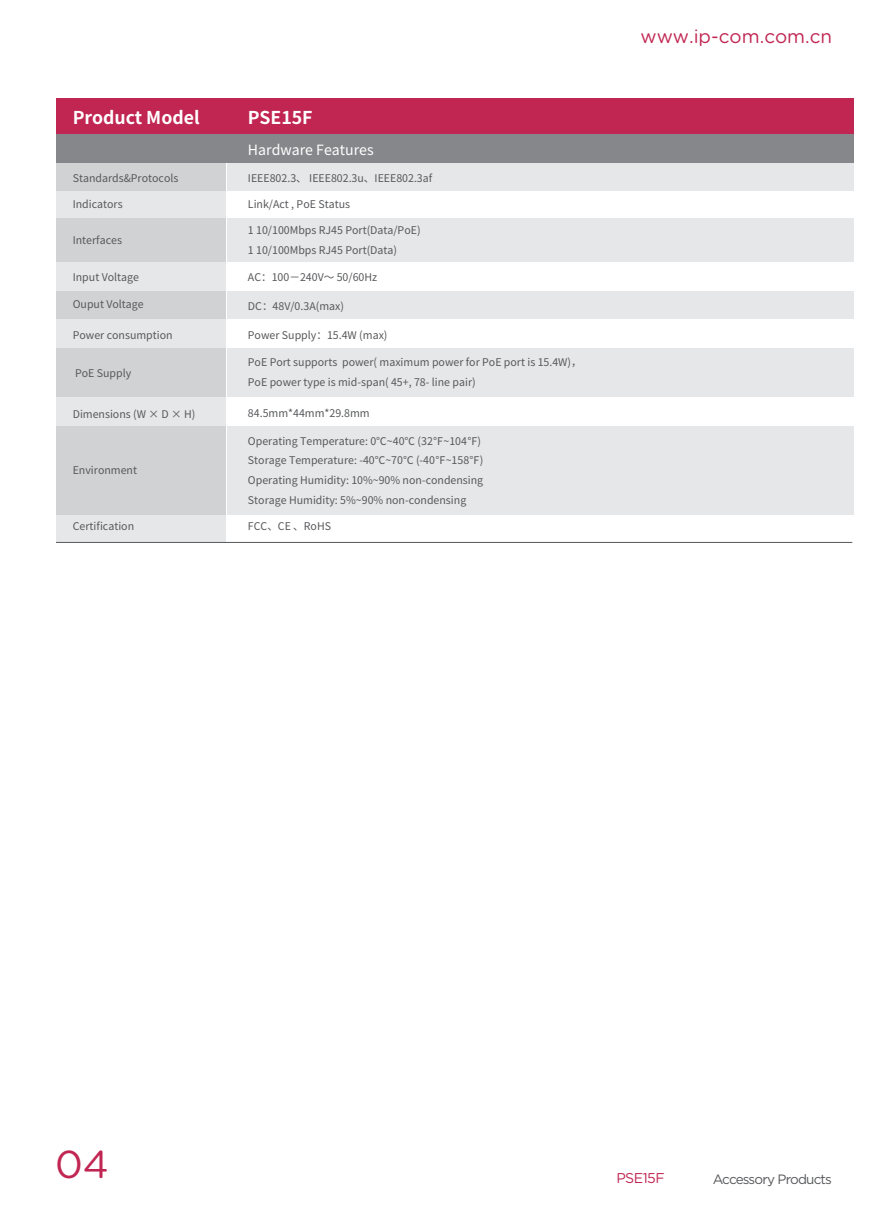
<style>
.page{position:relative;width:893px;height:1212px;background:#fff}
.page>*{position:absolute;margin:0;border:0;box-sizing:border-box;transform-origin:0 0}
.t1{font:38.85px "Gotham Rounded";color:#c12652}
.t2{font:18.9px "Gotham Rounded";color:#c12652}
.t3{font:700 17.7px "Source Han Sans CN";color:#fff}
.t4{font:14.25px "Gotham Rounded";letter-spacing:-.04em;color:#c12652}
.t5{font:14.1px "Source Han Sans CN";color:#fff}
.t6{font:13.5px "Gotham";letter-spacing:-.06em;color:#57585a}
.t7{font:10.65px/19.8px "Source Han Sans CN";color:#57585a}
</style>
<div class="page">
<div style="left:56px;top:144px;width:169px;height:398px;background:#e6e7e9"></div>
<div style="left:56px;top:98px;width:798px;height:38px;background:#c12652"></div>
<div style="left:227px;top:163px;width:627px;height:28px;background:#e6e7e9"></div>
<div style="left:227px;top:218px;width:627px;height:44px;background:#e6e7e9"></div>
<div style="left:56px;top:163px;width:169px;height:28px;background:#d1d2d4"></div>
<div style="left:56px;top:218px;width:169px;height:44px;background:#d1d2d4"></div>
<div style="left:227px;top:291px;width:627px;height:27px;background:#e6e7e9"></div>
<div style="left:56px;top:291px;width:169px;height:27px;background:#d1d2d4"></div>
<div style="left:56px;top:135px;width:798px;height:28px;background:#86878b"></div>
<div style="left:227px;top:348px;width:627px;height:48px;background:#e6e7e9"></div>
<div style="left:56px;top:348px;width:169px;height:48px;background:#d1d2d4"></div>
<div style="left:227px;top:427px;width:627px;height:88px;background:#e6e7e9"></div>
<div style="left:56px;top:427px;width:169px;height:88px;background:#d1d2d4"></div>
<hr style="left:56px;top:542px;width:796px;height:1px;background:#57585a">
<h3 class="t3" style="left:73px;top:107px;width:128px">Product Model</h3>
<h3 class="t3" style="left:248px;top:107px;width:66px">PSE15F</h3>
<h3 class="t5" style="left:248px;top:142px;width:127px">Hardware Features</h3>
<p class="t7" style="left:73px;top:168px;width:107px">Standards&amp;Protocols</p>
<p class="t7" style="left:248px;top:168px;width:186px">IEEE802.3、 IEEE802.3u、IEEE802.3af</p>
<p class="t7" style="left:73px;top:194px;width:51px">Indicators</p>
<p class="t7" style="left:248px;top:194px;width:104px">Link/Act , PoE Status</p>
<p class="t7" style="left:73px;top:231px;width:51px">Interfaces</p>
<p class="t7" style="left:248px;top:221px;width:174px">1 10/100Mbps RJ45 Port(Data/PoE)<br>1 10/100Mbps RJ45 Port(Data)</p>
<p class="t7" style="left:73px;top:267px;width:68px">Input Voltage</p>
<p class="t7" style="left:73px;top:294px;width:73px">Ouput Voltage</p>
<p class="t7" style="left:248px;top:267px;width:131px">AC：100－240V～ 50/60Hz</p>
<p class="t7" style="left:248px;top:296px;width:98px">DC：48V/0.3A(max)</p>
<p class="t7" style="left:73px;top:325px;width:101px">Power consumption</p>
<p class="t7" style="left:248px;top:325px;width:141px">Power Supply：15.4W (max)</p>
<p class="t7" style="left:75px;top:363px;width:58px">PoE Supply</p>
<p class="t7" style="left:248px;top:353px;width:335px">PoE Port supports power( maximum power for PoE port is 15.4W)，<br>PoE power type is mid-span( 45+, 78- line pair)</p>
<p class="t7" style="left:73px;top:404px;width:124px">Dimensions (W × D × H)</p>
<p class="t7" style="left:248px;top:403px;width:123px">84.5mm*44mm*29.8mm</p>
<p class="t7" style="left:73px;top:461px;width:66px">Environment</p>
<p class="t7" style="left:73px;top:517px;width:63px">Certification</p>
<p class="t7" style="left:248px;top:431px;width:237px">Operating Temperature: 0℃~40℃ (32℉~104℉)<br>Storage Temperature: -40℃~70℃ (-40℉~158℉)<br>Operating Humidity: 10%~90% non-condensing Storage Humidity: 5%~90% non-condensing</p>
<p class="t7" style="left:248px;top:517px;width:85px">FCC、CE 、RoHS</p>
<h2 class="t2" style="left:640px;top:23px;width:193px">www.ip-com.com.cn</h2>
<h1 class="t1" style="left:55px;top:1137px;width:55px">04</h1>
<h3 class="t4" style="left:616px;top:1168px;width:50px">PSE15F</h3>
<p class="t6" style="left:713px;top:1171px;width:121px">Accessory Products</p>
</div>
